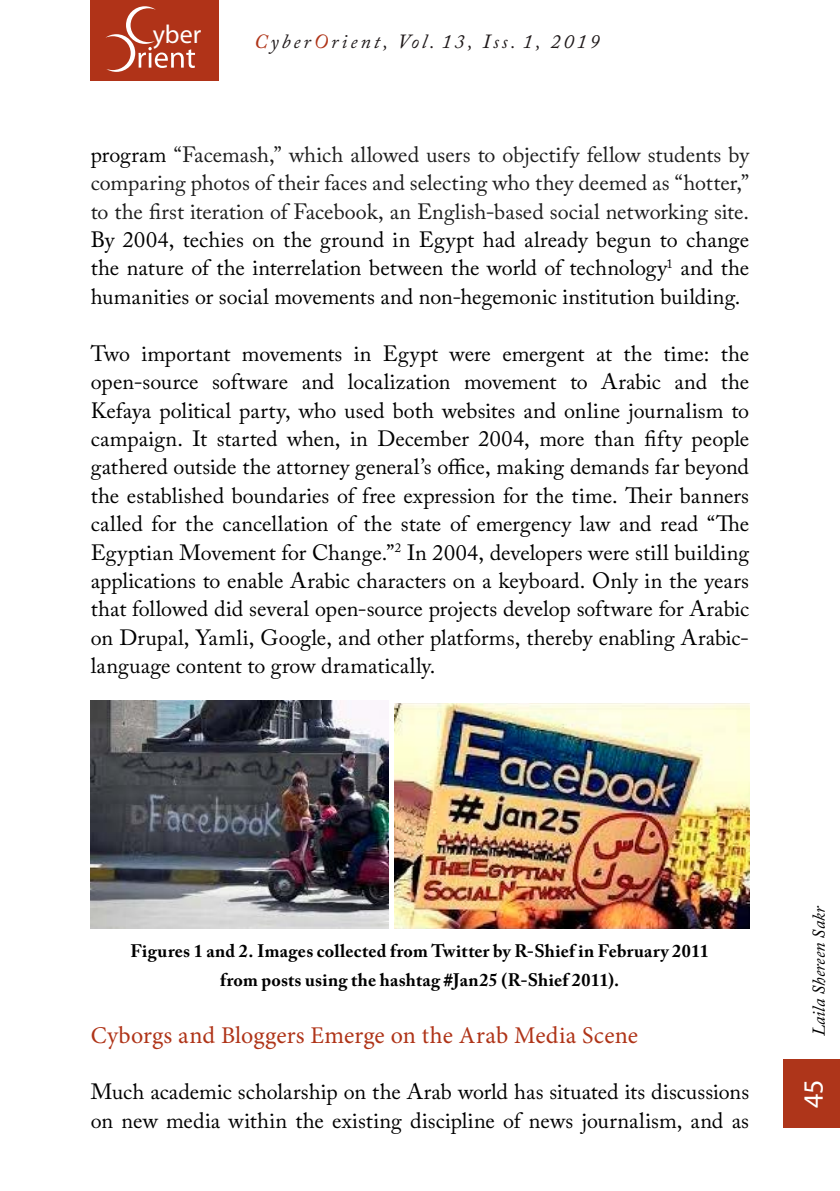
<style>
.page{position:relative;width:840px;height:1191px;background:#fff}
.page>*{position:absolute;margin:0;border:0;box-sizing:border-box;transform-origin:0 0}
.t1{font:28px "Myriad Pro";color:#fff}
.t2{font:26px "Myriad Pro";color:#fff}
.t3{font:24px "Minion Pro";letter-spacing:.005em;color:#af3418}
.t4{font:22px/28.4px "Adobe Caslon Pro";color:#000;text-align:justify}
.t5{font:22px/28.4px "Adobe Caslon Pro";color:#1d1d1d;text-align:justify}
.t6{font:italic 20px "Adobe Caslon Pro";letter-spacing:.15em;color:#1f191a}
.t7{font:700 18px/28.4px "Adobe Caslon Pro";letter-spacing:.015em;color:#000;text-align:center}
.t8{font:italic 18px "Adobe Caslon Pro";color:#000}
.s1{color:#af3418}
.s2{color:#000}
</style>
<div class="page">
<div style="left:782px;top:1059px;width:57px;height:68px;background:#ae351a"></div>
<div style="left:91px;top:0;width:128px;height:80px;background:#b03318"></div>
<svg style="left:106px;top:6px;width:89px;height:66px"></svg>
<img style="left:91px;top:701px;width:298px;height:227px">
<img style="left:394px;top:703px;width:354px;height:225px">
<p class="t2" style="left:153px;top:18px;width:50px">yber</p>
<p class="t6" style="left:254px;top:29px;width:347px"><span class="s1">C</span>yber<span class="s1">O</span>rient, Vol. 13, Iss. 1, 2019</p>
<p class="t5" style="left:91px;top:140px;width:659px"><span class="s2">program</span> “Facemash,” which allowed users to objectify fellow students by comparing photos of their faces and selecting who they deemed as “hotter,” to the first iteration of Facebook, an English-based social networking site.</p>
<p class="t4" style="left:91px;top:225px;width:659px">By 2004, techies on the ground in Egypt had already begun to change the nature of the interrelation between the world of technology<sup>1</sup> and the humanities or social movements and non-hegemonic institution building.</p>
<p class="t4" style="left:91px;top:339px;width:659px">Two important movements in Egypt were emergent at the time: the open-source software and localization movement to Arabic and the Kefaya political party, who used both websites and online journalism to campaign. It started when, in December 2004, more than fifty people gathered outside the attorney general’s office, making demands far beyond the established boundaries of free expression for the time. Their banners called for the cancellation of the state of emergency law and read “The Egyptian Movement for Change.”<sup>2</sup> In 2004, developers were still building applications to enable Arabic characters on a keyboard. Only in the years that followed did several open-source projects develop software for Arabic on Drupal, Yamli, Google, and other platforms, thereby enabling Arabic&shy;language content to grow dramatically.</p>
<p class="t7" style="left:130px;top:937px;width:579px">Figures 1 and 2. Images collected from Twitter by R-Shief in February 2011 from posts using the hashtag #Jan25 (R-Shief 2011).</p>
<p class="t3" style="left:91px;top:1018px;width:548px">Cyborgs and Bloggers Emerge on the Arab Media Scene</p>
<p class="t4" style="left:91px;top:1077px;width:659px">Much academic scholarship on the Arab world has situated its discussions on new media within the existing discipline of news journalism, and as</p>
<p class="t8" style="left:807px;top:1036px;width:132px;rotate:-90deg">Laila Shereen Sakr</p>
<p class="t1" style="left:795px;top:1108px;width:30px;rotate:-90deg">45</p>
</div>
